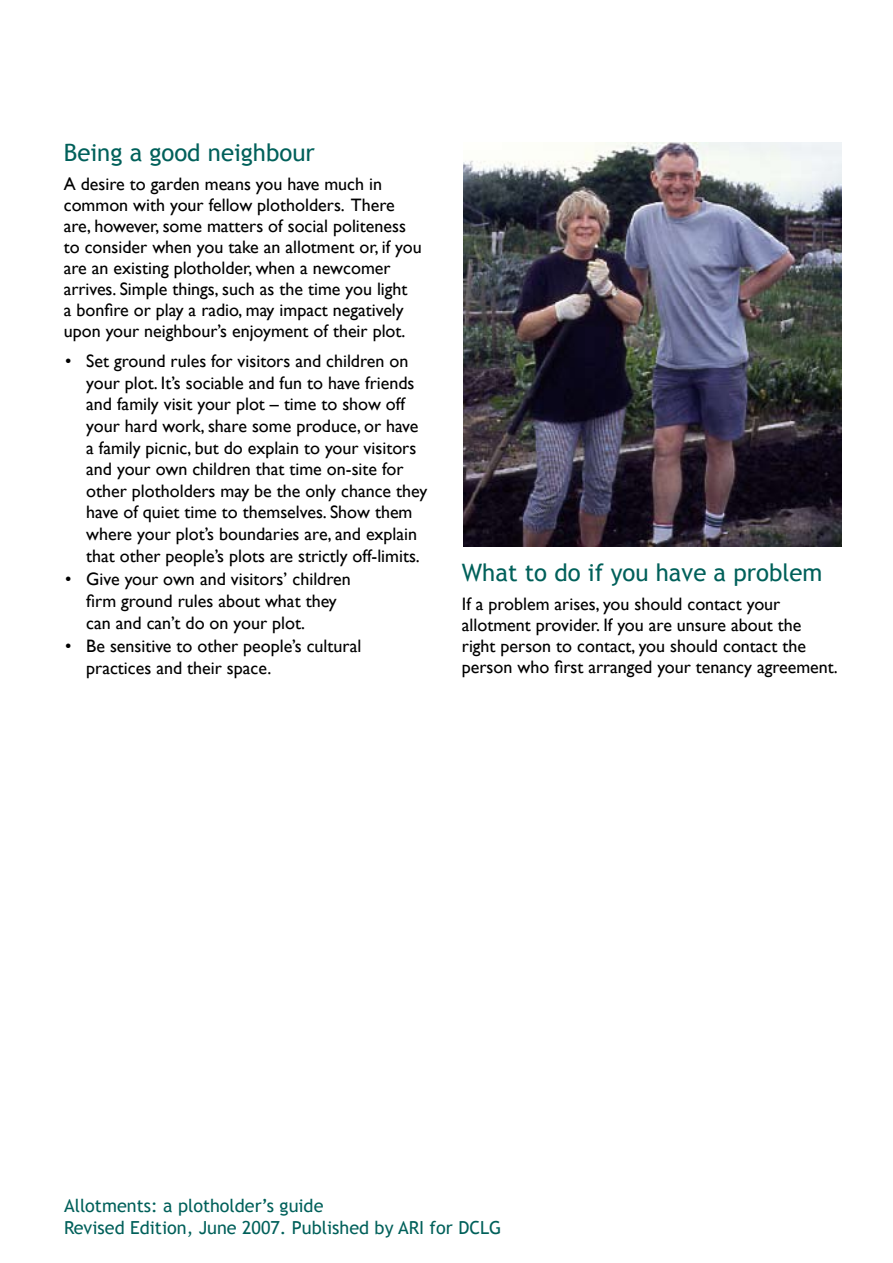
<style>
.page{position:relative;width:893px;height:1263px;background:#fff}
.page>*{position:absolute;margin:0;border:0;box-sizing:border-box;transform-origin:0 0}
.t1{font:24px "Trebuchet MS";color:#00605a}
.t2{font:18px/21.6px "Gill Sans";color:#000}
.t3{font:18px/21.6px "Trebuchet MS";color:#00605a}
</style>
<div class="page">
<img style="left:463px;top:143px;width:379px;height:403px">
<h1 class="t1" style="left:64px;top:138px;width:252px">Being a good neighbour</h1>
<p class="t2" style="left:64px;top:174px;width:359px;line-height:21px">A desire to garden means you have much in common with your fellow plotholders. There are, however, some matters of social politeness to consider when you take an allotment or, if you are an existing plotholder, when a newcomer arrives. Simple things, such as the time you light<br>a bonfire or play a radio, may impact negatively upon your neighbour’s enjoyment of their plot.</p>
<p class="t2" style="left:86px;top:351px;width:343px;text-indent:-21px">• Set ground rules for visitors and children on your plot. It’s sociable and fun to have friends and family visit your plot – time to show off your hard work, share some produce, or have a family picnic, but do explain to your visitors and your own children that time on-site for other plotholders may be the only chance they have of quiet time to themselves. Show them where your plot’s boundaries are, and explain that other people’s plots are strictly off-limits.</p>
<p class="t2" style="left:86px;top:569px;width:266px;text-indent:-21px">• Give your own and visitors’ children firm ground rules about what they can and can’t do on your plot.</p>
<p class="t2" style="left:86px;top:636px;width:277px;text-indent:-21px">• Be sensitive to other people’s cultural practices and their space.</p>
<h1 class="t1" style="left:462px;top:558px;width:362px">What to do if you have a problem</h1>
<p class="t2" style="left:462px;top:594px;width:377px;line-height:21px">If a problem arises, you should contact your allotment provider. If you are unsure about the right person to contact, you should contact the person who first arranged your tenancy agreement.</p>
<p class="t3" style="left:64px;top:1195px;width:439px">Allotments: a plotholder’s guide<br>Revised Edition, June 2007. Published by ARI for DCLG</p>
</div>
